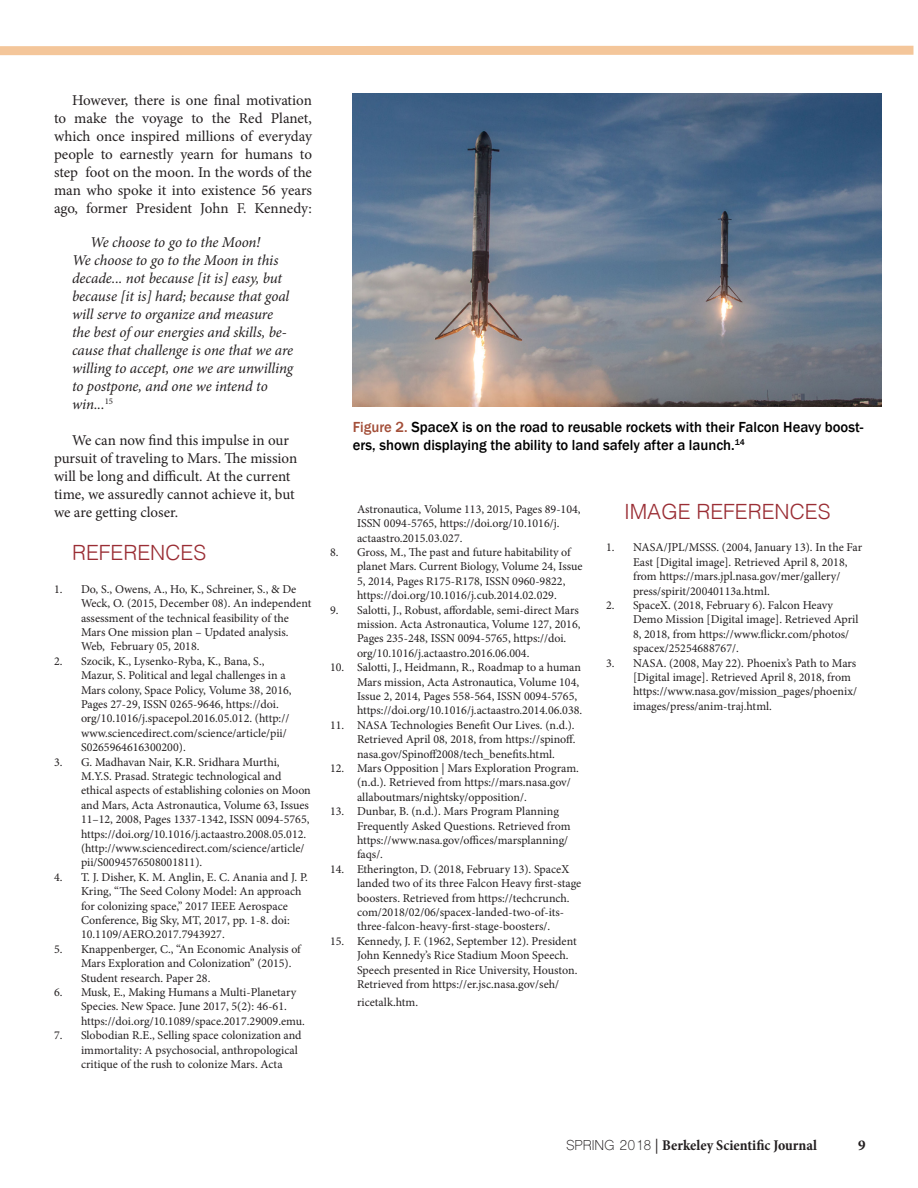
<style>
.page{position:relative;width:918px;height:1188px;background:#fff}
.page>*{position:absolute;margin:0;border:0;box-sizing:border-box;transform-origin:0 0}
.t1{font:300 21px "Helvetica";color:#9a2d34}
.t2{font:15px/18px "Minion Pro";letter-spacing:-.005em;color:#231f20;text-align:justify}
.t3{font:italic 15px/18px "Minion Pro";letter-spacing:-.005em;color:#231f20}
.Subtitle{font:500 15px/18px "Franklin Gothic";color:#000}
.t4{font:700 condensed 15px "Minion Pro";color:#231f20}
.t5{font:700 15px "Minion Pro";color:#231f20}
.t6{font:12px/14.4px "Minion Pro";color:#231f20}
.s1{color:#a34e38}
.s2{font-family:"Shree Dev 0714";font-weight:400;font-stretch:normal;font-size:13.5px}
.s3{font-weight:400;font-stretch:normal}
</style>
<div class="page">
<svg style="left:0;top:45px;width:914px;height:11px"></svg>
<img style="left:353px;top:94px;width:529px;height:312px">
<p class="t2" style="left:54px;top:91px;width:260px;text-indent:18px">However, there is one final motivation to make the voyage to the Red Planet, which once inspired millions of everyday people to earnestly yearn for humans to step foot on the moon. In the words of the man who spoke it into existence 56 years ago, former President John F. Kennedy:</p>
<p class="t3" style="left:72px;top:233px;width:223px;text-indent:18px">We choose to go to the Moon!<br>We choose to go to the Moon in this decade... not because [it is] easy, but because [it is] hard; because that goal will serve to organize and measure the best of our energies and skills, be&shy;cause that challenge is one that we are willing to accept, one we are unwilling to postpone, and one we intend to win...<sup>15</sup></p>
<p class="t2" style="left:54px;top:431px;width:245px;text-align:left;text-indent:18px">We can now find this impulse in our pursuit of traveling to Mars. The mission will be long and difficult. At the current time, we assuredly cannot achieve it, but we are getting closer.</p>
<p class="t1" style="left:72px;top:535px;width:136px">REFERENCES</p>
<p class="t6" style="left:81px;top:582px;width:232px;text-indent:-27px">1. Do, S., Owens, A., Ho, K., Schreiner, S., &amp; De Weck, O. (2015, December 08). An independent assessment of the technical feasibility of the Mars One mission plan – Updated analysis.<br>Web, February 05, 2018.</p>
<p class="t6" style="left:81px;top:654px;width:212px;text-indent:-27px">2. Szocik, K., Lysenko-Ryba, K., Bana, S., Mazur, S. Political and legal challenges in a Mars colony, Space Policy, Volume 38, 2016, Pages 27-29, ISSN 0265-9646, https://doi. org/10.1016/j.spacepol.2016.05.012. (http:// www.sciencedirect.com/science/article/pii/ S0265964616300200).</p>
<p class="t6" style="left:81px;top:755px;width:231px;text-indent:-27px">3. G. Madhavan Nair, K.R. Sridhara Murthi, M.Y.S. Prasad. Strategic technological and ethical aspects of establishing colonies on Moon and Mars, Acta Astronautica, Volume 63, Issues 11–12, 2008, Pages 1337-1342, ISSN 0094-5765, https://doi.org/10.1016/j.actaastro.2008.05.012. (http://www.sciencedirect.com/science/article/ pii/S0094576508001811).</p>
<p class="t6" style="left:81px;top:870px;width:228px;text-indent:-27px">4. T. J. Disher, K. M. Anglin, E. C. Anania and J. P.<br>Kring, “The Seed Colony Model: An approach for colonizing space,” 2017 IEEE Aerospace Conference, Big Sky, MT, 2017, pp. 1-8. doi:<br>10.1109/AERO.2017.7943927.</p>
<p class="t6" style="left:81px;top:942px;width:221px;text-indent:-27px">5. Knappenberger, C., “An Economic Analysis of<br>Mars Exploration and Colonization” (2015).<br>Student research. Paper 28.</p>
<p class="t6" style="left:81px;top:985px;width:225px;text-indent:-27px">6. Musk, E., Making Humans a Multi-Planetary<br>Species. New Space. June 2017, 5(2): 46-61. https://doi.org/10.1089/space.2017.29009.emu.</p>
<p class="t6" style="left:81px;top:1028px;width:222px;text-indent:-27px">7. Slobodian R.E., Selling space colonization and immortality: A psychosocial, anthropological critique of the rush to colonize Mars. Acta</p>
<p class="Subtitle" style="left:353px;top:418px;width:512px"><span class="s1">Figure 2.</span> SpaceX is on the road to reusable rockets with their Falcon Heavy boost&shy;ers, shown displaying the ability to land safely after a launch.<sup>14</sup></p>
<p class="t6" style="left:357px;top:502px;width:225px">Astronautica, Volume 113, 2015, Pages 89-104,<br>ISSN 0094-5765, https://doi.org/10.1016/j. actaastro.2015.03.027.</p>
<p class="t6" style="left:357px;top:545px;width:227px;text-indent:-27px">8. Gross, M., The past and future habitability of planet Mars. Current Biology, Volume 24, Issue 5, 2014, Pages R175-R178, ISSN 0960-9822, https://doi.org/10.1016/j.cub.2014.02.029.</p>
<p class="t6" style="left:357px;top:603px;width:225px;text-indent:-27px">9. Salotti, J., Robust, affordable, semi-direct Mars mission. Acta Astronautica, Volume 127, 2016, Pages 235-248, ISSN 0094-5765, https://doi. org/10.1016/j.actaastro.2016.06.004.</p>
<p class="t6" style="left:357px;top:660px;width:227px;text-indent:-27px">10. Salotti, J., Heidmann, R., Roadmap to a human Mars mission, Acta Astronautica, Volume 104, Issue 2, 2014, Pages 558-564, ISSN 0094-5765, https://doi.org/10.1016/j.actaastro.2014.06.038.</p>
<p class="t6" style="left:357px;top:718px;width:220px;text-align:justify;text-indent:-27px">11. NASA Technologies Benefit Our Lives. (n.d.).<br>Retrieved April 08, 2018, from https://spinoff. nasa.gov/Spinoff2008/tech_benefits.html.</p>
<p class="t6" style="left:357px;top:761px;width:223px;text-indent:-27px">12. Mars Opposition | Mars Exploration Program. (n.d.). Retrieved from https://mars.nasa.gov/ allaboutmars/nightsky/opposition/.</p>
<p class="t6" style="left:357px;top:804px;width:215px;text-indent:-27px">13. Dunbar, B. (n.d.). Mars Program Planning Frequently Asked Questions. Retrieved from https://www.nasa.gov/offices/marsplanning/ faqs/.</p>
<p class="t6" style="left:357px;top:862px;width:226px;text-indent:-27px">14. Etherington, D. (2018, February 13). SpaceX landed two of its three Falcon Heavy first-stage boosters. Retrieved from https://techcrunch. com/2018/02/06/spacex-landed-two-of-its&shy;three-falcon-heavy-first-stage-boosters/.</p>
<p class="t6" style="left:357px;top:934px;width:222px;text-indent:-27px">15. Kennedy, J. F. (1962, September 12). President John Kennedy’s Rice Stadium Moon Speech.<br>Speech presented in Rice University, Houston.<br>Retrieved from https://er.jsc.nasa.gov/seh/</p>
<p class="t6" style="left:357px;top:995px;width:63px">ricetalk.htm.</p>
<p class="t1" style="left:624px;top:494px;width:208px">IMAGE REFERENCES</p>
<p class="t6" style="left:633px;top:541px;width:231px;text-indent:-27px">1. NASA/JPL/MSSS. (2004, January 13). In the Far East [Digital image]. Retrieved April 8, 2018, from https://mars.jpl.nasa.gov/mer/gallery/ press/spirit/20040113a.html.</p>
<p class="t6" style="left:633px;top:598px;width:227px;text-indent:-27px">2. SpaceX. (2018, February 6). Falcon Heavy Demo Mission [Digital image]. Retrieved April 8, 2018, from https://www.flickr.com/photos/ spacex/25254688767/.</p>
<p class="t6" style="left:633px;top:656px;width:226px;text-indent:-27px">3. NASA. (2008, May 22). Phoenix’s Path to Mars [Digital image]. Retrieved April 8, 2018, from https://www.nasa.gov/mission_pages/phoenix/ images/press/anim-traj.html.</p>
<p class="t4" style="left:567px;top:1135px;width:252px"><span class="s2">SPRING 2018</span> <span class="s3">|</span> Berkeley Scientific Journal</p>
<p class="t5" style="left:858px;top:1135px;width:9px">9</p>
</div>
